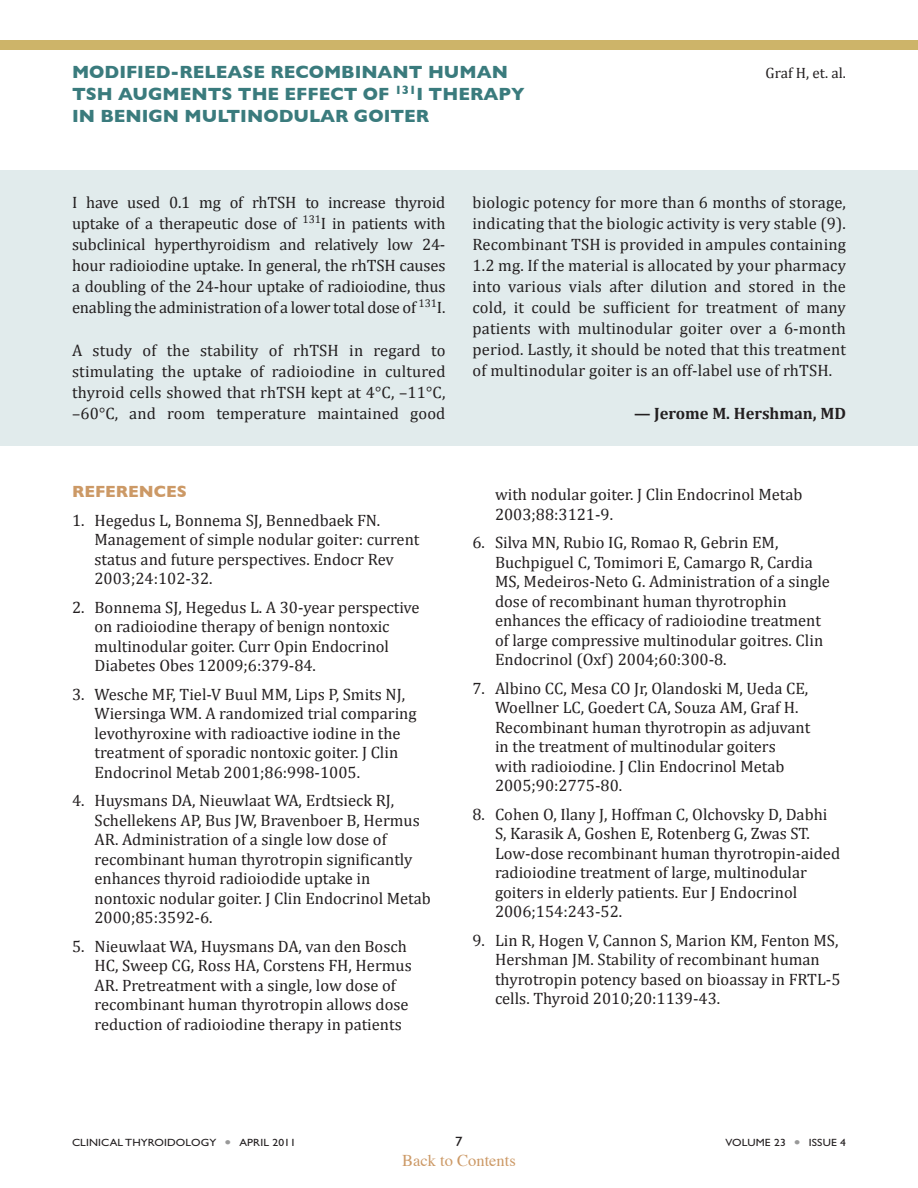
<style>
.page{position:relative;width:918px;height:1188px;background:#fff}
.page>*{position:absolute;margin:0;border:0;box-sizing:border-box;transform-origin:0 0}
.Topic_Header_page_2{font:700 18px/21.6px "Gill Sans";color:#3a7b7d}
.commentary_bullet{font:16.5px/19.5px "Cambria";color:#231f20}
.body_summary{font:16.5px/21px "Cambria";letter-spacing:.01em;color:#231f20;text-align:justify}
.commentary_name{font:700 16.5px "Cambria";color:#231f20}
.t1{font:16.5px "Times";color:#c96}
.commentary_reference{font:700 16.5px "Gill Sans";color:#c96}
.Topic_Header_page_2-2{font:15px "Cambria";color:#231f20}
.t2{font:13.5px "Gill Sans Std";color:#231f20;scale:1.1 1}
.t3{font:10.5px "Gill Sans Std";letter-spacing:.01em;color:#231f20;scale:1.1 1}
.s1{color:#999}
</style>
<div class="page">
<div style="left:0;top:40px;width:918px;height:10px;background:#cdb469"></div>
<div style="left:0;top:170px;width:918px;height:276px;background:#e1ebec"></div>
<p class="Topic_Header_page_2" style="left:72px;top:61px;width:438px">MODIFIED-RELEASE RECOMBINANT HUMAN</p>
<p class="Topic_Header_page_2-2" style="left:766px;top:64px;width:82px">Graf H, et. al.</p>
<p class="Topic_Header_page_2" style="left:72px;top:83px;width:454px">TSH AUGMENTS THE EFFECT OF <sup>131</sup>I THERAPY<br>IN BENIGN MULTINODULAR GOITER</p>
<p class="body_summary" style="left:72px;top:192px;width:375px">I have used 0.1 mg of rhTSH to increase thyroid uptake of a therapeutic dose of <sup>131</sup>I in patients with subclinical hyperthyroidism and relatively low 24- hour radioiodine uptake. In general, the rhTSH causes a doubling of the 24-hour uptake of radioiodine, thus enabling the administration of a lower total dose of <sup>131</sup>I.</p>
<p class="body_summary" style="left:72px;top:340px;width:375px">A study of the stability of rhTSH in regard to stimulating the uptake of radioiodine in cultured thyroid cells showed that rhTSH kept at 4°C, –11°C, –60°C, and room temperature maintained good</p>
<p class="commentary_reference" style="left:72px;top:482px;width:116px">REFERENCES</p>
<p class="commentary_bullet" style="left:94px;top:510px;width:326px;text-indent:-22px">1. Hegedus L, Bonnema SJ, Bennedbaek FN.<br>Management of simple nodular goiter: current status and future perspectives. Endocr Rev 2003;24:102-32.</p>
<p class="commentary_bullet" style="left:94px;top:597px;width:327px;text-indent:-22px">2. Bonnema SJ, Hegedus L. A 30-year perspective on radioiodine therapy of benign nontoxic multinodular goiter. Curr Opin Endocrinol Diabetes Obes 12009;6:379-84.</p>
<p class="commentary_bullet" style="left:94px;top:684px;width:324px;text-indent:-22px">3. Wesche MF, Tiel-V Buul MM, Lips P, Smits NJ, Wiersinga WM. A randomized trial comparing levothyroxine with radioactive iodine in the treatment of sporadic nontoxic goiter. J Clin Endocrinol Metab 2001;86:998-1005.</p>
<p class="commentary_bullet" style="left:94px;top:791px;width:338px;text-indent:-22px">4. Huysmans DA, Nieuwlaat WA, Erdtsieck RJ, Schellekens AP, Bus JW, Bravenboer B, Hermus AR. Administration of a single low dose of recombinant human thyrotropin significantly enhances thyroid radioiodide uptake in nontoxic nodular goiter. J Clin Endocrinol Metab 2000;85:3592-6.</p>
<p class="commentary_bullet" style="left:94px;top:936px;width:319px;text-indent:-22px">5. Nieuwlaat WA, Huysmans DA, van den Bosch HC, Sweep CG, Ross HA, Corstens FH, Hermus AR. Pretreatment with a single, low dose of recombinant human thyrotropin allows dose reduction of radioiodine therapy in patients</p>
<p class="body_summary" style="left:472px;top:192px;width:375px">biologic potency for more than 6 months of storage, indicating that the biologic activity is very stable (9).<br>Recombinant TSH is provided in ampules containing 1.2 mg. If the material is allocated by your pharmacy into various vials after dilution and stored in the cold, it could be sufficient for treatment of many patients with multinodular goiter over a 6-month period. Lastly, it should be noted that this treatment of multinodular goiter is an off-label use of rhTSH.</p>
<p class="commentary_name" style="left:634px;top:404px;width:214px">— Jerome M. Hershman, MD</p>
<p class="commentary_bullet" style="left:495px;top:485px;width:309px">with nodular goiter. J Clin Endocrinol Metab<br>2003;88:3121-9.</p>
<p class="commentary_bullet" style="left:495px;top:533px;width:337px;text-indent:-22px">6. Silva MN, Rubio IG, Romao R, Gebrin EM, Buchpiguel C, Tomimori E, Camargo R, Cardia MS, Medeiros-Neto G. Administration of a single dose of recombinant human thyrotrophin enhances the efficacy of radioiodine treatment of large compressive multinodular goitres. Clin Endocrinol (Oxf) 2004;60:300-8.</p>
<p class="commentary_bullet" style="left:495px;top:678px;width:317px;text-indent:-22px">7. Albino CC, Mesa CO Jr, Olandoski M, Ueda CE, Woellner LC, Goedert CA, Souza AM, Graf H.<br>Recombinant human thyrotropin as adjuvant in the treatment of multinodular goiters with radioiodine. J Clin Endocrinol Metab 2005;90:2775-80.</p>
<p class="commentary_bullet" style="left:495px;top:804px;width:347px;text-indent:-22px">8. Cohen O, Ilany J, Hoffman C, Olchovsky D, Dabhi S, Karasik A, Goshen E, Rotenberg G, Zwas ST.<br>Low-dose recombinant human thyrotropin-aided radioiodine treatment of large, multinodular goiters in elderly patients. Eur J Endocrinol 2006;154:243-52.</p>
<p class="commentary_bullet" style="left:495px;top:930px;width:347px;text-indent:-22px">9. Lin R, Hogen V, Cannon S, Marion KM, Fenton MS, Hershman JM. Stability of recombinant human thyrotropin potency based on bioassay in FRTL-5 cells. Thyroid 2010;20:1139-43.</p>
<p class="t3" style="left:72px;top:1137px;width:205px">CLINICAL THYROIDOLOGY <span class="s1">●</span> APRIL 2011</p>
<p class="t2" style="left:455px;top:1134px;width:8px">7</p>
<p class="t3" style="left:726px;top:1137px;width:111px">VOLUME 23 <span class="s1">●</span> ISSUE 4</p>
<p class="t1" style="left:402px;top:1145px;width:115px">Back to Contents</p>
</div>
